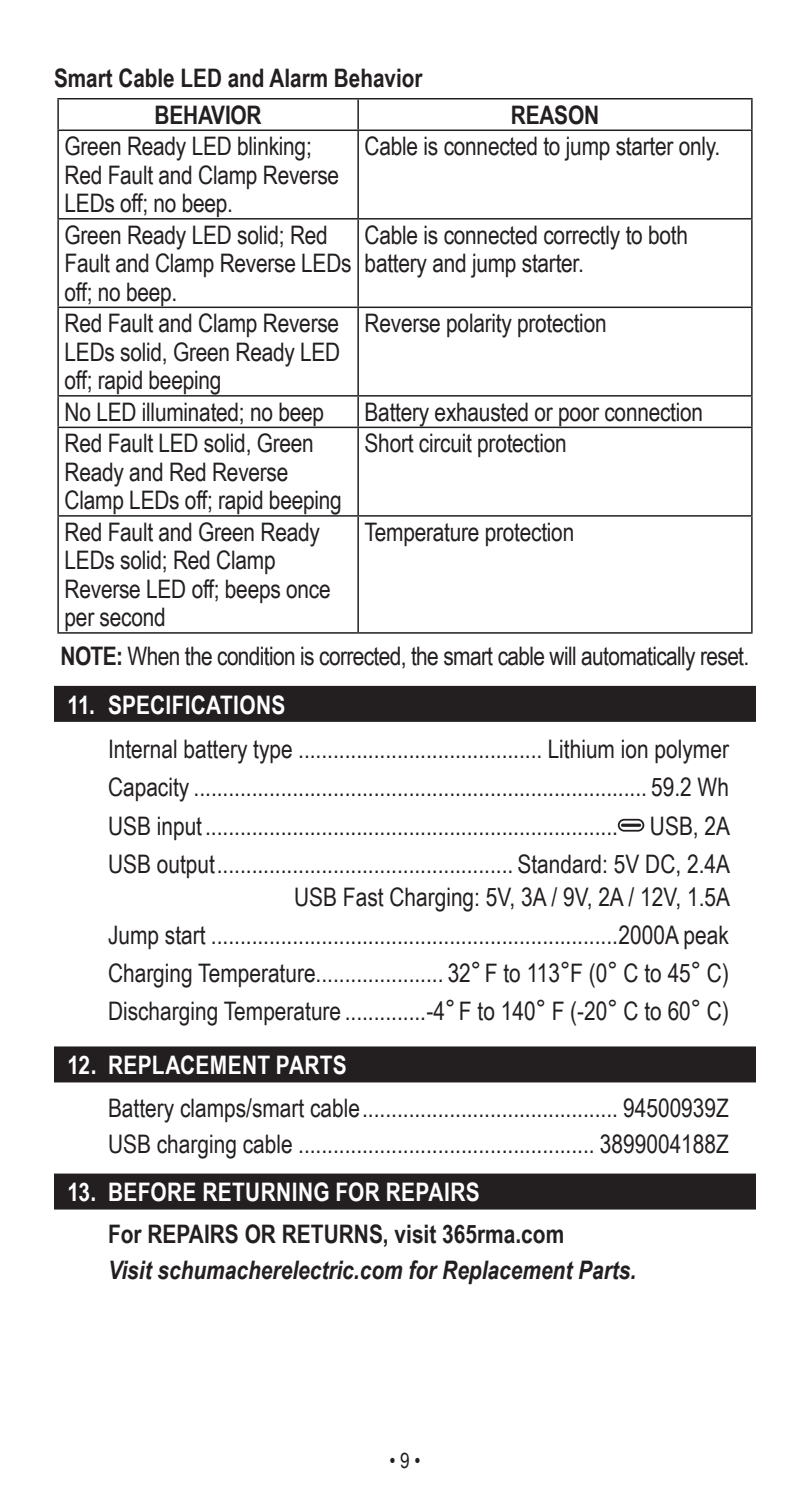
<style>
.page{position:relative;width:810px;height:1512px;background:#fff}
.page>*{position:absolute;margin:0;border:0;box-sizing:border-box;transform-origin:0 0}
.Specs_small{font:25.5px/33px "Arial Narrow";color:#231f20;text-align:right}
.Table_Body_Text{font:25.5px/28.5px "Arial Narrow";letter-spacing:-.01em;color:#231f20}
.t1{font:700 25.5px "Arial Narrow";letter-spacing:.015em;color:#fff}
.centered{font:italic 700 25.5px "Arial Narrow";color:#231f20}
.Table_Body_Text-2{font:700 25.5px "Arial Narrow";color:#231f20}
.centered-2{font:700 25.5px "Arial Narrow";color:#231f20}
.t2{font:21px "Arial Narrow";color:#231f20}
.s1{font-weight:700}
</style>
<div class="page">
<div style="left:54px;top:686px;width:702px;height:36px;background:#231f20"></div>
<hr style="left:57px;top:99px;width:2px;height:31px;background:#231f20">
<hr style="left:57px;top:131px;width:2px;height:87px;background:#231f20">
<hr style="left:57px;top:220px;width:2px;height:87px;background:#231f20">
<hr style="left:57px;top:308px;width:2px;height:87px;background:#231f20">
<hr style="left:751px;top:99px;width:2px;height:31px;background:#231f20">
<hr style="left:751px;top:131px;width:2px;height:87px;background:#231f20">
<hr style="left:751px;top:220px;width:2px;height:87px;background:#231f20">
<hr style="left:751px;top:308px;width:2px;height:87px;background:#231f20">
<hr style="left:357px;top:99px;width:2px;height:31px;background:#231f20">
<hr style="left:357px;top:131px;width:2px;height:87px;background:#231f20">
<hr style="left:357px;top:220px;width:2px;height:87px;background:#231f20">
<hr style="left:357px;top:308px;width:2px;height:87px;background:#231f20">
<hr style="left:357px;top:397px;width:2px;height:30px;background:#231f20">
<hr style="left:357px;top:428px;width:2px;height:87px;background:#231f20">
<hr style="left:357px;top:517px;width:2px;height:115px;background:#231f20">
<hr style="left:57px;top:98px;width:301px;height:1px;background:#231f20">
<hr style="left:358px;top:98px;width:395px;height:1px;background:#231f20">
<hr style="left:57px;top:130px;width:301px;height:1px;background:#231f20">
<hr style="left:358px;top:130px;width:395px;height:1px;background:#231f20">
<hr style="left:57px;top:218px;width:301px;height:2px;background:#231f20">
<hr style="left:358px;top:218px;width:395px;height:2px;background:#231f20">
<hr style="left:57px;top:307px;width:301px;height:1px;background:#231f20">
<hr style="left:358px;top:307px;width:395px;height:1px;background:#231f20">
<hr style="left:57px;top:395px;width:301px;height:2px;background:#231f20">
<hr style="left:57px;top:397px;width:2px;height:30px;background:#231f20">
<hr style="left:358px;top:395px;width:395px;height:2px;background:#231f20">
<hr style="left:751px;top:397px;width:2px;height:30px;background:#231f20">
<hr style="left:57px;top:427px;width:301px;height:1px;background:#231f20">
<hr style="left:57px;top:428px;width:2px;height:87px;background:#231f20">
<hr style="left:358px;top:427px;width:395px;height:1px;background:#231f20">
<hr style="left:751px;top:428px;width:2px;height:87px;background:#231f20">
<hr style="left:57px;top:515px;width:301px;height:2px;background:#231f20">
<hr style="left:57px;top:517px;width:2px;height:115px;background:#231f20">
<hr style="left:358px;top:515px;width:395px;height:2px;background:#231f20">
<hr style="left:751px;top:517px;width:2px;height:115px;background:#231f20">
<hr style="left:57px;top:632px;width:301px;height:2px;background:#231f20">
<hr style="left:358px;top:632px;width:395px;height:2px;background:#231f20">
<svg style="left:618px;top:819px;width:26px;height:13px"></svg>
<hr style="left:621px;top:824px;width:20px;height:3px;background:#231f20;border-radius:2px">
<div style="left:54px;top:1046px;width:702px;height:36px;background:#231f20"></div>
<div style="left:54px;top:1174px;width:702px;height:36px;background:#231f20"></div>
<p class="Table_Body_Text-2" style="left:54px;top:59px;width:370px">Smart Cable LED and Alarm Behavior</p>
<p class="Table_Body_Text-2" style="left:155px;top:96px;width:109px">BEHAVIOR</p>
<p class="Table_Body_Text-2" style="left:511px;top:96px;width:90px">REASON</p>
<p class="Table_Body_Text" style="left:65px;top:131px;width:276px">Green Ready LED blinking;<br>Red Fault and Clamp Reverse<br>LEDs off; no beep.</p>
<p class="Table_Body_Text" style="left:365px;top:131px;width:357px">Cable is connected to jump starter only.</p>
<p class="Table_Body_Text" style="left:65px;top:220px;width:289px">Green Ready LED solid; Red<br>Fault and Clamp Reverse LEDs off; no beep.</p>
<p class="Table_Body_Text" style="left:365px;top:220px;width:325px">Cable is connected correctly to both battery and jump starter.</p>
<p class="Table_Body_Text" style="left:65px;top:308px;width:277px;text-align:justify">Red Fault and Clamp Reverse LEDs solid, Green Ready LED off; rapid beeping</p>
<p class="Table_Body_Text" style="left:365px;top:308px;width:244px">Reverse polarity protection</p>
<p class="Table_Body_Text" style="left:65px;top:397px;width:261px">No LED illuminated; no beep</p>
<p class="Table_Body_Text" style="left:365px;top:397px;width:340px">Battery exhausted or poor connection</p>
<p class="Table_Body_Text" style="left:65px;top:428px;width:279px">Red Fault LED solid, Green<br>Ready and Red Reverse<br>Clamp LEDs off; rapid beeping</p>
<p class="Table_Body_Text" style="left:365px;top:428px;width:204px">Short circuit protection</p>
<p class="Table_Body_Text" style="left:65px;top:517px;width:268px">Red Fault and Green Ready<br>LEDs solid; Red Clamp<br>Reverse LED off; beeps once per second</p>
<p class="Table_Body_Text" style="left:365px;top:517px;width:211px">Temperature protection</p>
<p class="Table_Body_Text" style="left:61px;top:641px;width:690px"><span class="s1">NOTE:</span> When the condition is corrected, the smart cable will automatically reset.</p>
<p class="t1" style="left:68px;top:685px;width:219px">11. SPECIFICATIONS</p>
<p class="Specs_small" style="left:108px;top:732px;width:622px">Internal battery type .......................................... Lithium ion polymer</p>
<p class="Specs_small" style="left:108px;top:770px;width:622px">Capacity .............................................................................. 59.2 Wh</p>
<p class="Specs_small" style="left:108px;top:808px;width:511px">USB input .......................................................................</p>
<p class="Specs_small" style="left:650px;top:808px;width:82px">USB, 2A</p>
<p class="Specs_small" style="left:108px;top:846px;width:624px">USB output................................................... Standard: 5V DC, 2.4A<br>USB Fast Charging: 5V, 3A / 9V, 2A / 12V, 1.5A</p>
<p class="Specs_small" style="left:108px;top:918px;width:622px">Jump start ......................................................................2000A peak</p>
<p class="Specs_small" style="left:108px;top:956px;width:623px">Charging Temperature...................... 32° F to 113°F (0° C to 45° C)</p>
<p class="Specs_small" style="left:108px;top:994px;width:623px">Discharging Temperature ..............-4° F to 140° F (-20° C to 60° C)</p>
<p class="t1" style="left:68px;top:1046px;width:281px">12. REPLACEMENT PARTS</p>
<p class="Specs_small" style="left:108px;top:1090px;width:622px">Battery clamps/smart cable............................................ 94500939Z</p>
<p class="Specs_small" style="left:108px;top:1126px;width:622px">USB charging cable ................................................... 3899004188Z</p>
<p class="t1" style="left:68px;top:1173px;width:414px">13. BEFORE RETURNING FOR REPAIRS</p>
<p class="centered-2" style="left:108px;top:1215px;width:458px">For REPAIRS OR RETURNS, visit 365rma.com</p>
<p class="centered" style="left:108px;top:1251px;width:530px">Visit schumacherelectric.com for Replacement Parts.</p>
<p class="t2" style="left:389px;top:1445px;width:33px">• 9 •</p>
</div>
